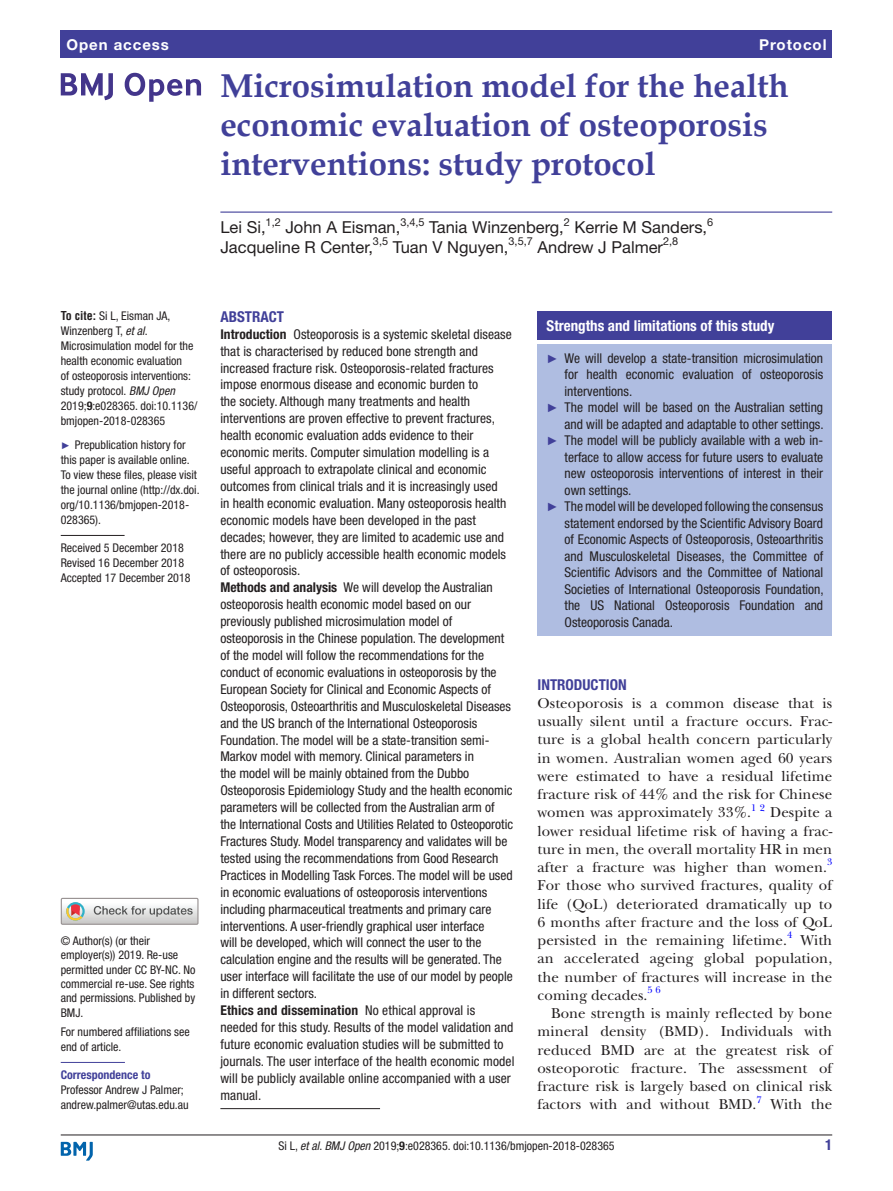
<style>
.page{position:relative;width:893px;height:1191px;background:#fff}
.page>*{position:absolute;margin:0;border:0;box-sizing:border-box;transform-origin:0 0}
.t1{font:700 33px/39px "Book Antiqua";color:#414099}
.t2{font:16.5px "Helvetica Neue LT Std";color:#231f20}
.t3{font:15px/18.3px "New Baskerville";letter-spacing:.005em;color:#231f20;text-align:justify}
.t4{font:700 condensed 15px "Helvetica Neue LT Std";color:#fff}
.t5{font:700 condensed 15px "Helvetica Neue LT Std";color:#414099}
.t6{font:700 15px "Helvetica Neue LT Std";letter-spacing:.065em;color:#fff}
.t7{font:condensed 13.5px/17px "Helvetica Neue LT Std";color:#231f20}
.t8{font:condensed 12px/15px "Helvetica Neue LT Std";color:#231f20}
.t9{font:700 condensed 12px "Helvetica Neue LT Std";color:#414099}
.t10{font:10.95px "Helvetica Neue LT Std";color:#231f20}
.t11{font:9.9px "New Baskerville";color:#00f}
.s1{font-family:"Helvetica LT Std";font-weight:700}
.s2{font-style:italic}
.s3{font-weight:700}
.s4{font-family:"Arial";font-stretch:normal;font-size:9.75px;color:#414099}
.s5{font-family:"Arial";font-stretch:normal;font-size:12px;color:#414099}
</style>
<div class="page">
<hr style="left:61px;top:1134px;width:771px;height:1px;background:#231f20">
<svg style="left:61px;top:1141px;width:32px;height:19px"></svg>
<div style="left:61px;top:31px;width:771px;height:27px;background:#414099"></div>
<hr style="left:220px;top:211px;width:612px;height:2px;background:#414099">
<hr style="left:61px;top:535px;width:64px;height:1px;background:#231f20">
<hr style="left:61px;top:1062px;width:64px;height:1px;background:#414099">
<svg style="left:61px;top:73px;width:52px;height:27px"></svg>
<svg style="left:125px;top:73px;width:76px;height:29px"></svg>
<div style="left:61px;top:897px;width:138px;height:27px;border:1px solid #969090"></div>
<svg style="left:61px;top:898px;width:137px;height:26px"></svg>
<hr style="left:220px;top:1108px;width:160px;height:1px;background:#231f20">
<div style="left:538px;top:311px;width:294px;height:29px;background:#414099"></div>
<div style="left:538px;top:344px;width:294px;height:291px;background:#afbde1"></div>
<p class="t6" style="left:66px;top:35px;width:104px">Open access</p>
<p class="t6" style="left:759px;top:35px;width:69px">Protocol</p>
<h1 class="t1" style="left:220px;top:66px;width:570px">Microsimulation model for the health economic evaluation of osteoporosis interventions: study protocol</h1>
<p class="t2" style="left:220px;top:218px;width:47px">Lei Si,</p>
<p class="t10" style="left:266px;top:215px;width:17px">1,2</p>
<p class="t2" style="left:285px;top:218px;width:116px">John A Eisman,</p>
<p class="t10" style="left:400px;top:215px;width:26px">3,4,5</p>
<p class="t2" style="left:429px;top:218px;width:136px">Tania Winzenberg,</p>
<p class="t10" style="left:564px;top:215px;width:8px">2</p>
<p class="t2" style="left:575px;top:218px;width:134px">Kerrie M Sanders,</p>
<p class="t10" style="left:707px;top:215px;width:8px">6</p>
<p class="t2" style="left:220px;top:237px;width:154px">Jacqueline R Center,</p>
<p class="t10" style="left:373px;top:235px;width:17px">3,5</p>
<p class="t2" style="left:393px;top:237px;width:117px">Tuan V Nguyen,</p>
<p class="t10" style="left:509px;top:235px;width:26px">3,5,7</p>
<p class="t2" style="left:537px;top:237px;width:127px">Andrew J Palmer</p>
<p class="t10" style="left:663px;top:235px;width:17px">2,8</p>
<p class="t8" style="left:61px;top:308px;width:138px"><span class="s1">To cite:</span> Si L, Eisman JA,<br>Winzenberg T, <span class="s2">et al</span>.<br>Microsimulation model for the health economic evaluation<br>of osteoporosis interventions: study protocol. <span class="s2">BMJ Open<br></span>2019;<span class="s3">9</span>:e028365. doi:10.1136/ bmjopen-2018-028365</p>
<p class="t8" style="left:61px;top:437px;width:140px"><span class="s4">►</span> Prepublication history for this paper is available online.<br>To view these files, please visit the journal online (http://dx.doi. org/10.1136/bmjopen-2018-<br>028365).</p>
<p class="t8" style="left:61px;top:540px;width:131px">Received 5 December 2018<br>Revised 16 December 2018<br>Accepted 17 December 2018</p>
<p class="t8" style="left:61px;top:933px;width:136px;line-height:14.4px">© Author(s) (or their employer(s)) 2019. Re-use permitted under CC BY-NC. No commercial re-use. See rights and permissions. Published by<br>BMJ.</p>
<p class="t8" style="left:61px;top:1024px;width:130px">For numbered affiliations see end of article.</p>
<p class="t9" style="left:61px;top:1067px;width:91px">Correspondence to</p>
<p class="t8" style="left:61px;top:1082px;width:129px">Professor Andrew J Palmer; andrew.palmer@utas.edu.au</p>
<p class="t5" style="left:220px;top:307px;width:65px">Abstract</p>
<p class="t7" style="left:220px;top:325px;width:296px"><span class="s3">Introduction</span> Osteoporosis is a systemic skeletal disease that is characterised by reduced bone strength and increased fracture risk. Osteoporosis-related fractures impose enormous disease and economic burden to<br>the society. Although many treatments and health interventions are proven effective to prevent fractures, health economic evaluation adds evidence to their economic merits. Computer simulation modelling is a useful approach to extrapolate clinical and economic outcomes from clinical trials and it is increasingly used<br>in health economic evaluation. Many osteoporosis health economic models have been developed in the past decades; however, they are limited to academic use and there are no publicly accessible health economic models of osteoporosis.<br><span class="s3">Methods and analysis</span> We will develop the Australian osteoporosis health economic model based on our previously published microsimulation model of osteoporosis in the Chinese population. The development of the model will follow the recommendations for the conduct of economic evaluations in osteoporosis by the European Society for Clinical and Economic Aspects of Osteoporosis, Osteoarthritis and Musculoskeletal Diseases and the US branch of the International Osteoporosis Foundation. The model will be a state-transition semi-Markov model with memory. Clinical parameters in<br>the model will be mainly obtained from the Dubbo Osteoporosis Epidemiology Study and the health economic parameters will be collected from the Australian arm of<br>the International Costs and Utilities Related to Osteoporotic Fractures Study. Model transparency and validates will be tested using the recommendations from Good Research Practices in Modelling Task Forces. The model will be used in economic evaluations of osteoporosis interventions including pharmaceutical treatments and primary care interventions. A user-friendly graphical user interface<br>will be developed, which will connect the user to the calculation engine and the results will be generated. The user interface will facilitate the use of our model by people in different sectors.<br><span class="s3">Ethics and dissemination</span> No ethical approval is needed for this study. Results of the model validation and future economic evaluation studies will be submitted to journals. The user interface of the health economic model will be publicly available online accompanied with a user manual.</p>
<p class="t4" style="left:547px;top:316px;width:229px">Strengths and limitations of this study</p>
<p class="t7" style="left:547px;top:349px;width:278px"><span class="s5">►</span> We will develop a state-transition microsimulation</p>
<p class="t7" style="left:565px;top:366px;width:260px">for health economic evaluation of osteoporosis</p>
<p class="t7" style="left:565px;top:382px;width:69px">interventions.</p>
<p class="t7" style="left:547px;top:399px;width:278px"><span class="s5">►</span> The model will be based on the Australian setting</p>
<p class="t7" style="left:565px;top:415px;width:261px">and will be adapted and adaptable to other settings.</p>
<p class="t7" style="left:547px;top:432px;width:278px"><span class="s5">►</span> The model will be publicly available with a web in-</p>
<p class="t7" style="left:565px;top:448px;width:260px">terface to allow access for future users to evaluate</p>
<p class="t7" style="left:565px;top:465px;width:260px">new osteoporosis interventions of interest in their</p>
<p class="t7" style="left:565px;top:481px;width:68px">own settings.</p>
<p class="t7" style="left:547px;top:498px;width:278px"><span class="s5">►</span> The model will be developed following the consensus</p>
<p class="t7" style="left:565px;top:514px;width:260px">statement endorsed by the Scientific Advisory Board</p>
<p class="t7" style="left:565px;top:531px;width:260px">of Economic Aspects of Osteoporosis, Osteoarthritis</p>
<p class="t7" style="left:565px;top:547px;width:260px">and Musculoskeletal Diseases, the Committee of</p>
<p class="t7" style="left:565px;top:564px;width:260px">Scientific Advisors and the Committee of National</p>
<p class="t7" style="left:565px;top:580px;width:261px">Societies of International Osteoporosis Foundation,</p>
<p class="t7" style="left:565px;top:597px;width:260px">the US National Osteoporosis Foundation and</p>
<p class="t7" style="left:565px;top:613px;width:110px">Osteoporosis Canada.</p>
<p class="t5" style="left:538px;top:675px;width:91px">Introduction</p>
<p class="t3" style="left:538px;top:694px;width:296px">Osteoporosis is a common disease that is usually silent until a fracture occurs. Frac&shy;ture is a global health concern particularly in women. Australian women aged 60 years were estimated to have a residual lifetime fracture risk of 44% and the risk for Chinese women was approximately 33%.</p>
<p class="t11" style="left:751px;top:801px;width:15px">1 2</p>
<p class="t3" style="left:538px;top:803px;width:296px;text-indent:233px">Despite a lower residual lifetime risk of having a frac&shy;ture in men, the overall mortality HR in men after a fracture was higher than women.</p>
<p class="t11" style="left:827px;top:856px;width:7px">3</p>
<p class="t3" style="left:538px;top:876px;width:296px">For those who survived fractures, quality of life (QoL) deteriorated dramatically up to 6 months after fracture and the loss of QoL persisted in the remaining lifetime.</p>
<p class="t11" style="left:787px;top:929px;width:7px">4</p>
<p class="t3" style="left:538px;top:931px;width:296px;text-indent:263px">With an accelerated ageing global population, the number of fractures will increase in the coming decades.<sup>5</sup> <sup>6</sup></p>
<p class="t3" style="left:538px;top:1004px;width:296px;text-indent:14px">Bone strength is mainly reflected by bone mineral density (BMD). Individuals with reduced BMD are at the greatest risk of osteoporotic fracture. The assessment of fracture risk is largely based on clinical risk factors with and without BMD.</p>
<p class="t11" style="left:756px;top:1093px;width:7px">7</p>
<p class="t3" style="left:770px;top:1095px;width:63px">With the</p>
<p class="t8" style="left:278px;top:1137px;width:338px">Si L, <span class="s2">et al</span>. <span class="s2">BMJ Open</span> 2019;<span class="s3">9</span>:e028365. doi:10.1136/bmjopen-2018-028365</p>
<p class="t5" style="left:825px;top:1135px;width:9px">1</p>
</div>
